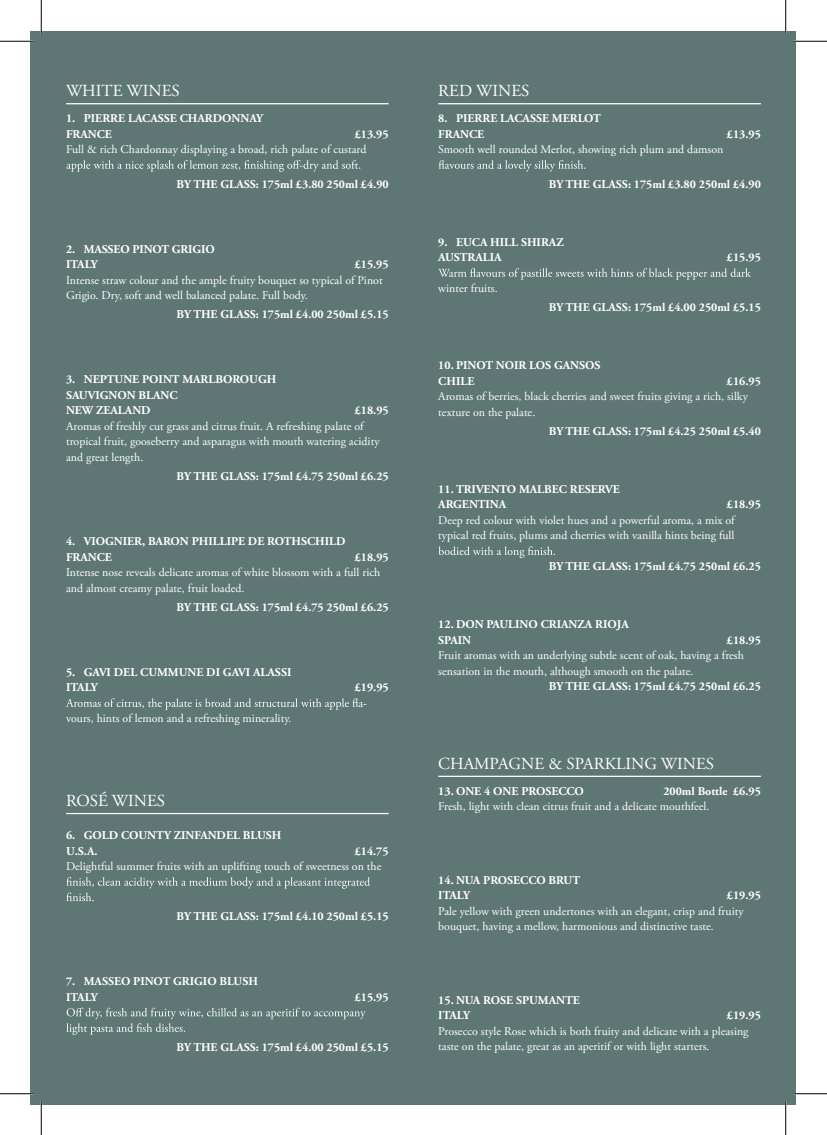
<style>
.page{position:relative;width:827px;height:1135px;background:#fff}
.page>*{position:absolute;margin:0;border:0;box-sizing:border-box;transform-origin:0 0}
.t1{font:16.88px "Adobe Garamond Pro";color:#fff}
.t2{font:11.88px/15.5px "Adobe Garamond Pro";color:#fff}
.t3{font:700 11.88px/15.5px "Adobe Garamond Pro";color:#fff}
</style>
<div class="page">
<div style="left:31px;top:31px;width:765px;height:1073px;background:#5e7775"></div>
<hr style="left:66px;top:103px;width:322px;height:1px;background:#fff">
<hr style="left:66px;top:813px;width:322px;height:1px;background:#fff">
<svg style="left:66px;top:160px;width:294px;height:12px"></svg>
<svg style="left:66px;top:698px;width:297px;height:12px"></svg>
<svg style="left:66px;top:877px;width:304px;height:24px"></svg>
<svg style="left:66px;top:1008px;width:300px;height:27px"></svg>
<hr style="left:438px;top:103px;width:323px;height:1px;background:#fff">
<hr style="left:438px;top:776px;width:323px;height:1px;background:#fff">
<svg style="left:438px;top:160px;width:147px;height:12px"></svg>
<svg style="left:438px;top:268px;width:313px;height:12px"></svg>
<svg style="left:439px;top:546px;width:116px;height:12px"></svg>
<hr style="left:0;top:40px;width:34px;height:2px;background:#fff">
<hr style="left:793px;top:40px;width:34px;height:2px;background:#fff">
<hr style="left:40px;top:0;width:2px;height:34px;background:#fff">
<hr style="left:40px;top:1101px;width:2px;height:34px;background:#fff">
<hr style="left:0;top:41px;width:34px;height:1px;background:#000">
<hr style="left:793px;top:41px;width:34px;height:1px;background:#000">
<hr style="left:0;top:1093px;width:34px;height:1px;background:#000">
<hr style="left:793px;top:1093px;width:34px;height:1px;background:#000">
<hr style="left:41px;top:0;width:1px;height:34px;background:#000">
<hr style="left:41px;top:1101px;width:1px;height:34px;background:#000">
<hr style="left:785px;top:0;width:1px;height:34px;background:#000">
<hr style="left:785px;top:1101px;width:1px;height:34px;background:#000">
<h1 class="t1" style="left:66px;top:81px;width:115px">WHITE WINES</h1>
<p class="t3" style="left:66px;top:111px;width:198px">1. PIERRE LACASSE CHARDONNAY<br>FRANCE</p>
<p class="t3" style="left:355px;top:126px;width:35px">£13.95</p>
<p class="t2" style="left:66px;top:142px;width:302px">Full &amp; rich Chardonnay displaying a broad, rich palate of custard</p>
<p class="t3" style="left:176px;top:176px;width:214px">BY THE GLASS: 175ml £3.80 250ml £4.90</p>
<p class="t3" style="left:66px;top:241px;width:150px">2. MASSEO PINOT GRIGIO<br>ITALY</p>
<p class="t3" style="left:355px;top:257px;width:35px">£15.95</p>
<p class="t2" style="left:66px;top:273px;width:318px">Intense straw colour and the ample fruity bouquet so typical of Pinot<br>Grigio. Dry, soft and well balanced palate. Full body.</p>
<p class="t3" style="left:177px;top:307px;width:214px">BY THE GLASS: 175ml £4.00 250ml £5.15</p>
<p class="t3" style="left:66px;top:372px;width:212px">3. NEPTUNE POINT MARLBOROUGH<br>SAUVIGNON BLANC<br>NEW ZEALAND</p>
<p class="t3" style="left:355px;top:403px;width:35px">£18.95</p>
<p class="t2" style="left:66px;top:419px;width:315px">Aromas of freshly cut grass and citrus fruit. A refreshing palate of tropical fruit, gooseberry and asparagus with mouth watering acidity and great length.</p>
<p class="t3" style="left:177px;top:469px;width:214px">BY THE GLASS: 175ml £4.75 250ml £6.25</p>
<p class="t3" style="left:66px;top:534px;width:281px">4. VIOGNIER, BARON PHILLIPE DE ROTHSCHILD<br>FRANCE</p>
<p class="t3" style="left:355px;top:549px;width:35px">£18.95</p>
<p class="t2" style="left:66px;top:565px;width:316px">Intense nose reveals delicate aromas of white blossom with a full rich and almost creamy palate, fruit loaded.</p>
<p class="t3" style="left:177px;top:599px;width:214px">BY THE GLASS: 175ml £4.75 250ml £6.25</p>
<p class="t3" style="left:66px;top:664px;width:227px">5. GAVI DEL CUMMUNE DI GAVI ALASSI<br>ITALY</p>
<p class="t2" style="left:66px;top:711px;width:227px">vours, hints of lemon and a refreshing minerality.</p>
<p class="t3" style="left:355px;top:680px;width:35px">£19.95</p>
<p class="t2" style="left:363px;top:696px;width:5px">-</p>
<h1 class="t1" style="left:66px;top:790px;width:101px">ROSÉ WINES</h1>
<p class="t3" style="left:66px;top:828px;width:217px">6. GOLD COUNTY ZINFANDEL BLUSH<br>U.S.A.</p>
<p class="t3" style="left:355px;top:843px;width:35px">£14.75</p>
<p class="t2" style="left:66px;top:859px;width:317px">Delightful summer fruits with an uplifting touch of sweetness on the</p>
<p class="t3" style="left:176px;top:909px;width:214px">BY THE GLASS: 175ml £4.10 250ml £5.15</p>
<p class="t3" style="left:66px;top:974px;width:193px">7. MASSEO PINOT GRIGIO BLUSH<br>ITALY</p>
<p class="t3" style="left:355px;top:989px;width:35px">£15.95</p>
<p class="t3" style="left:176px;top:1039px;width:214px">BY THE GLASS: 175ml £4.00 250ml £5.15</p>
<h1 class="t1" style="left:438px;top:81px;width:93px">RED WINES</h1>
<p class="t3" style="left:438px;top:111px;width:164px">8. PIERRE LACASSE MERLOT<br>FRANCE</p>
<p class="t3" style="left:727px;top:126px;width:35px">£13.95</p>
<p class="t2" style="left:438px;top:142px;width:286px">Smooth well rounded Merlot, showing rich plum and damson</p>
<p class="t3" style="left:549px;top:176px;width:214px">BY THE GLASS: 175ml £3.80 250ml £4.90</p>
<p class="t3" style="left:438px;top:234px;width:127px">9. EUCA HILL SHIRAZ<br>AUSTRALIA</p>
<p class="t2" style="left:438px;top:281px;width:61px">winter fruits.</p>
<p class="t3" style="left:727px;top:250px;width:35px">£15.95</p>
<p class="t3" style="left:549px;top:300px;width:214px">BY THE GLASS: 175ml £4.00 250ml £5.15</p>
<p class="t3" style="left:438px;top:358px;width:164px">10. PINOT NOIR LOS GANSOS<br>CHILE</p>
<p class="t3" style="left:727px;top:373px;width:35px">£16.95</p>
<p class="t2" style="left:438px;top:389px;width:311px">Aromas of berries, black cherries and sweet fruits giving a rich, silky texture on the palate.</p>
<p class="t3" style="left:549px;top:424px;width:214px">BY THE GLASS: 175ml £4.25 250ml £5.40</p>
<p class="t3" style="left:438px;top:482px;width:183px">11. TRIVENTO MALBEC RESERVE<br>ARGENTINA</p>
<p class="t3" style="left:727px;top:497px;width:35px">£18.95</p>
<p class="t2" style="left:438px;top:513px;width:298px">Deep red colour with violet hues and a powerful aroma, a mix of typical red fruits, plums and cherries with vanilla hints being full</p>
<p class="t3" style="left:549px;top:559px;width:214px">BY THE GLASS: 175ml £4.75 250ml £6.25</p>
<p class="t3" style="left:438px;top:617px;width:192px">12. DON PAULINO CRIANZA RIOJA<br>SPAIN</p>
<p class="t3" style="left:727px;top:633px;width:35px">£18.95</p>
<p class="t2" style="left:438px;top:648px;width:307px">Fruit aromas with an underlying subtle scent of oak, having a fresh sensation in the mouth, although smooth on the palate.</p>
<p class="t3" style="left:549px;top:679px;width:214px">BY THE GLASS: 175ml £4.75 250ml £6.25</p>
<h1 class="t1" style="left:438px;top:753px;width:277px">CHAMPAGNE &amp; SPARKLING WINES</h1>
<p class="t3" style="left:438px;top:783px;width:147px">13. ONE 4 ONE PROSECCO</p>
<p class="t3" style="left:663px;top:783px;width:99px">200ml Bottle £6.95</p>
<p class="t2" style="left:438px;top:799px;width:273px">Fresh, light with clean citrus fruit and a delicate mouthfeel.</p>
<p class="t3" style="left:438px;top:872px;width:143px">14. NUA PROSECCO BRUT<br>ITALY</p>
<p class="t3" style="left:727px;top:888px;width:35px">£19.95</p>
<p class="t2" style="left:438px;top:904px;width:307px">Pale yellow with green undertones with an elegant, crisp and fruity bouquet, having a mellow, harmonious and distinctive taste.</p>
<p class="t3" style="left:438px;top:992px;width:143px">15. NUA ROSE SPUMANTE<br>ITALY</p>
<p class="t3" style="left:727px;top:1008px;width:35px">£19.95</p>
<p class="t2" style="left:438px;top:1024px;width:312px">Prosecco style Rose which is both fruity and delicate with a pleasing taste on the palate, great as an aperitif or with light starters.</p>
</div>
